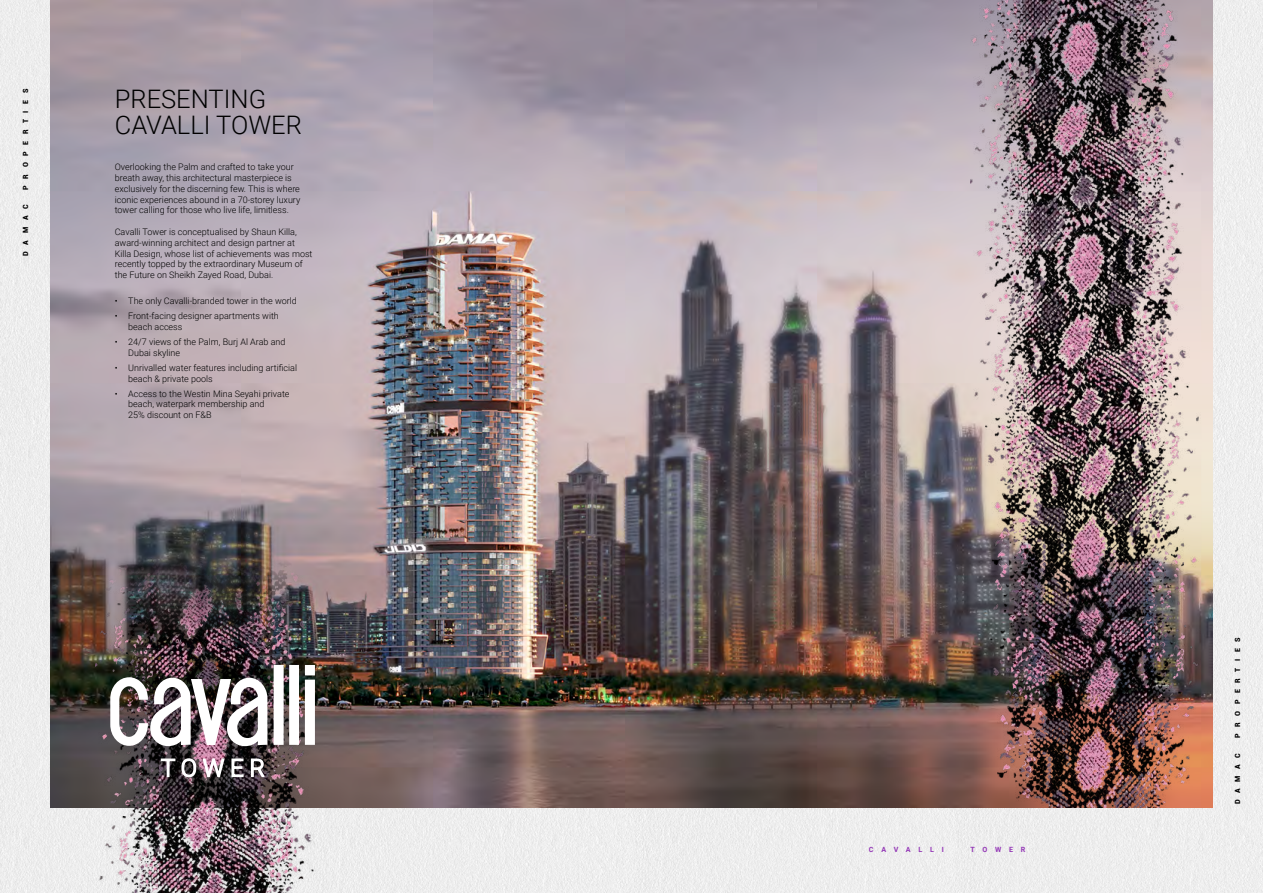
<style>
.page{position:relative;width:1263px;height:893px;background:#fff}
.page>*{position:absolute;margin:0;border:0;box-sizing:border-box;transform-origin:0 0}
.t1{font:300 25.5px/26.2px "Roboto";color:#000}
.t2{font:300 9px/10.8px "Roboto";color:#000}
.t3{font:900 7.2px "Roboto";letter-spacing:.92em;color:#000}
.t4{font:700 7.2px "Roboto";letter-spacing:1.08em;color:#9336b6}
</style>
<div class="page">
<div style="left:634px;top:0;width:629px;height:893px;background:#eee"></div>
<div style="left:0;top:0;width:634px;height:893px;background:#ededed"></div>
<img style="left:50px;top:0;width:1163px;height:807px">
<img style="left:96px;top:559px;width:229px;height:334px">
<svg style="left:160px;top:755px;width:105px;height:26px"></svg>
<img style="left:110px;top:665px;width:205px;height:81px">
<img style="left:971px;top:0;width:229px;height:807px">
<p class="t3" style="left:21px;top:190px;width:103px;rotate:-90deg">PROPERTIES</p>
<h1 class="t1" style="left:115px;top:85px;width:189px">PRESENTING<br>CAVALLI TOWER</h1>
<p class="t2" style="left:115px;top:161px;width:187px">Overlooking the Palm and crafted to take your breath away, this architectural masterpiece is exclusively for the discerning few. This is where iconic experiences abound in a 70-storey luxury tower calling for those who live life, limitless.</p>
<p class="t2" style="left:115px;top:226px;width:199px">Cavalli Tower is conceptualised by Shaun Killa, award-winning architect and design partner at Killa Design, whose list of achievements was most recently topped by the extraordinary Museum of the Future on Sheikh Zayed Road, Dubai.</p>
<p class="t2" style="left:115px;top:295px;width:184px">• The only Cavalli-branded tower in the world</p>
<p class="t2" style="left:128px;top:310px;width:152px;text-indent:-14px">• Front-facing designer apartments with beach access</p>
<p class="t2" style="left:128px;top:336px;width:159px;text-indent:-14px">• 24/7 views of the Palm, Burj Al Arab and<br>Dubai skyline</p>
<p class="t2" style="left:128px;top:362px;width:170px;text-indent:-14px">• Unrivalled water features including artificial beach &amp; private pools</p>
<p class="t2" style="left:128px;top:388px;width:163px;text-indent:-14px">• Access to the Westin Mina Seyahi private beach, waterpark membership and<br>25% discount on F&amp;B</p>
<p class="t3" style="left:21px;top:256px;width:52px;rotate:-90deg">DAMAC</p>
<p class="t4" style="left:869px;top:845px;width:76px">CAVALLI</p>
<p class="t4" style="left:970px;top:845px;width:57px">TOWER</p>
<p class="t3" style="left:1232px;top:738px;width:103px;rotate:-90deg">PROPERTIES</p>
<p class="t3" style="left:1232px;top:804px;width:52px;rotate:-90deg">DAMAC</p>
</div>
